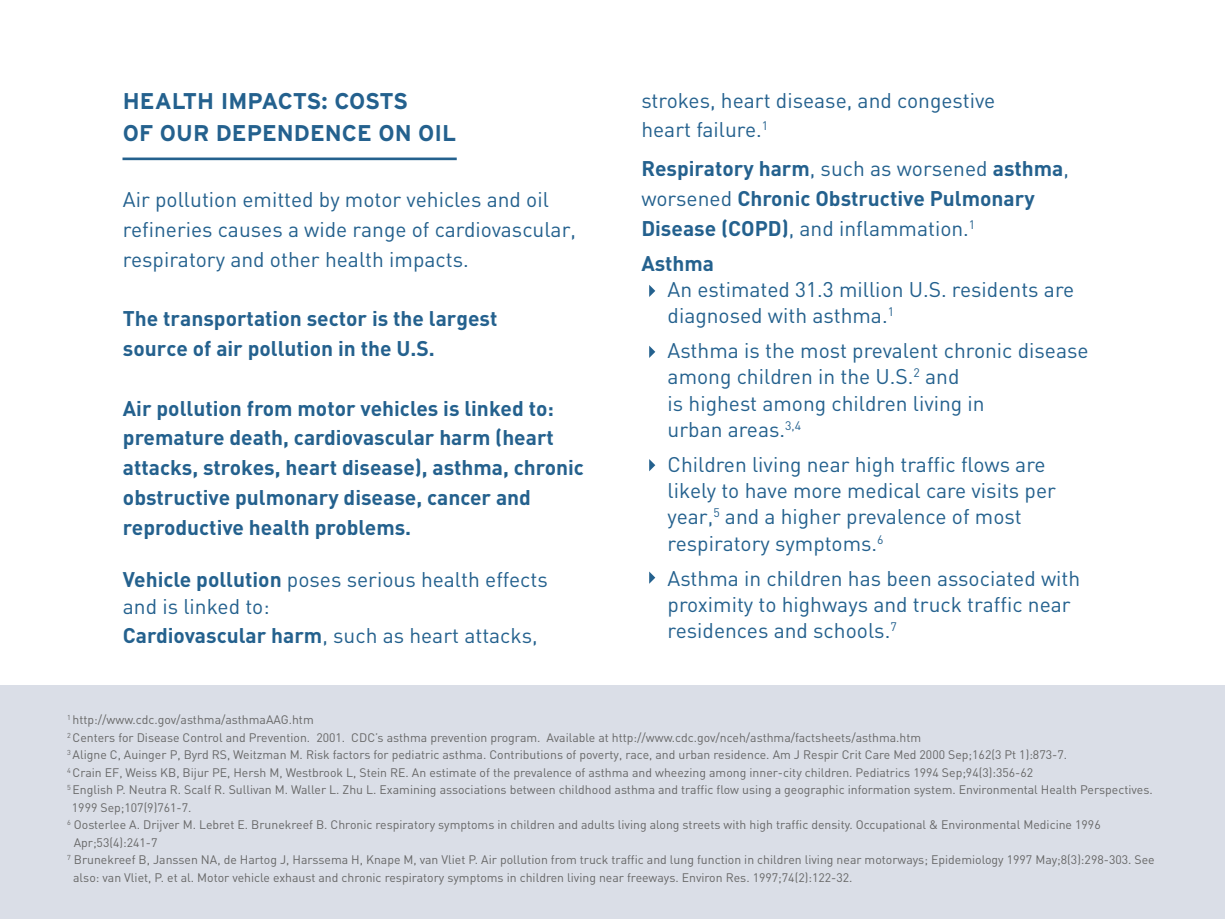
<style>
.page{position:relative;width:1225px;height:919px;background:#fff}
.page>*{position:absolute;margin:0;border:0;box-sizing:border-box;transform-origin:0 0}
.t1{font:700 22.75px/31.5px "Interstate";color:#24618e}
.t2{font:21px/26.2px "DIN";color:#24618e}
.t3{font:700 21px/29.8px "DIN";color:#24618e}
.t4{font:12.25px "DIN";color:#676767}
.s1{font-weight:700}
.s2{font-weight:400}
</style>
<div class="page">
<div style="left:0;top:686px;width:1225px;height:233px;background:#dadee7"></div>
<hr style="left:122px;top:158px;width:335px;height:2px;background:#24618e">
<svg style="left:649px;top:285px;width:6px;height:12px"></svg>
<svg style="left:649px;top:346px;width:6px;height:12px"></svg>
<svg style="left:649px;top:459px;width:6px;height:12px"></svg>
<svg style="left:649px;top:571px;width:6px;height:13px"></svg>
<h1 class="t1" style="left:123px;top:86px;width:335px">HEALTH IMPACTS: COSTS<br>OF OUR DEPENDENCE ON OIL</h1>
<h2 class="t2" style="left:123px;top:187px;width:455px;line-height:29.8px">Air pollution emitted by motor vehicles and oil refineries causes a wide range of cardiovascular, respiratory and other health impacts.</h2>
<h2 class="t3" style="left:123px;top:303px;width:376px">The transportation sector is the largest source of air pollution in the U.S.</h2>
<h2 class="t3" style="left:123px;top:395px;width:463px">Air pollution from motor vehicles is linked to: premature death, cardiovascular harm (heart attacks, strokes, heart disease), asthma, chronic obstructive pulmonary disease, cancer and reproductive health problems.</h2>
<h2 class="t2" style="left:123px;top:569px;width:427px"><span class="s1">Vehicle pollution</span> poses serious health effects and is linked to:</h2>
<h2 class="t2" style="left:123px;top:625px;width:416px"><span class="s1">Cardiovascular harm</span>, such as heart attacks,</h2>
<h2 class="t2" style="left:641px;top:87px;width:356px;line-height:29.8px">strokes, heart disease, and congestive heart failure.<sup>1</sup></h2>
<h2 class="t3" style="left:641px;top:156px;width:429px">Respiratory harm<span class="s2">, such as worsened</span> asthma<span class="s2">, worsened</span> Chronic Obstructive Pulmonary<br>Disease (COPD)<span class="s2">, and inflammation.</span><sup>1</sup></h2>
<h2 class="t3" style="left:641px;top:250px;width:74px">Asthma</h2>
<h2 class="t2" style="left:668px;top:278px;width:408px">An estimated 31.3 million U.S. residents are diagnosed with asthma.<sup>1</sup></h2>
<h2 class="t2" style="left:668px;top:339px;width:423px">Asthma is the most prevalent chronic disease among children in the U.S.<sup>2</sup> and<br>is highest among children living in<br>urban areas.<sup>3,4</sup></h2>
<h2 class="t2" style="left:668px;top:453px;width:390px">Children living near high traffic flows are likely to have more medical care visits per year,<sup>5</sup> and a higher prevalence of most respiratory symptoms.<sup>6</sup></h2>
<h2 class="t2" style="left:668px;top:567px;width:414px">Asthma in children has been associated with proximity to highways and truck traffic near residences and schools.<sup>7</sup></h2>
<p class="t4" style="left:67px;top:715px;width:248px"><sup>1</sup> http://www.cdc.gov/asthma/asthmaAAG.htm</p>
<p class="t4" style="left:67px;top:733px;width:856px"><sup>2</sup> Centers for Disease Control and Prevention. 2001. CDC’s asthma prevention program. Available at http://www.cdc.gov/nceh/asthma/factsheets/asthma.htm</p>
<p class="t4" style="left:67px;top:750px;width:1001px"><sup>3</sup> Aligne C, Auinger P, Byrd RS, Weitzman M. Risk factors for pediatric asthma. Contributions of poverty, race, and urban residence. Am J Respir Crit Care Med 2000 Sep;162(3 Pt 1):873-7.</p>
<p class="t4" style="left:67px;top:768px;width:968px"><sup>4</sup> Crain EF, Weiss KB, Bijur PE, Hersh M, Westbrook L, Stein RE. An estimate of the prevalence of asthma and wheezing among inner-city children. Pediatrics 1994 Sep;94(3):356-62</p>
<p class="t4" style="left:67px;top:785px;width:1087px"><sup>5</sup> English P. Neutra R. Scalf R. Sullivan M. Waller L. Zhu L. Examining associations between childhood asthma and traffic flow using a geographic information system. Environmental Health Perspectives.</p>
<p class="t4" style="left:72px;top:803px;width:121px">1999 Sep;107(9)761-7.</p>
<p class="t4" style="left:67px;top:820px;width:1035px"><sup>6</sup> Oosterlee A. Drijver M. Lebret E. Brunekreef B. Chronic respiratory symptoms in children and adults living along streets with high traffic density. Occupational &amp; Environmental Medicine 1996</p>
<p class="t4" style="left:74px;top:838px;width:85px">Apr;53(4):241-7</p>
<p class="t4" style="left:67px;top:855px;width:1089px"><sup>7</sup> Brunekreef B, Janssen NA, de Hartog J, Harssema H, Knape M, van Vliet P. Air pollution from truck traffic and lung function in children living near motorways; Epidemiology 1997 May;8(3):298-303. See</p>
<p class="t4" style="left:73px;top:873px;width:781px">also: van Vliet, P. et al. Motor vehicle exhaust and chronic respiratory symptoms in children living near freeways. Environ Res. 1997;74(2):122-32.</p>
</div>
